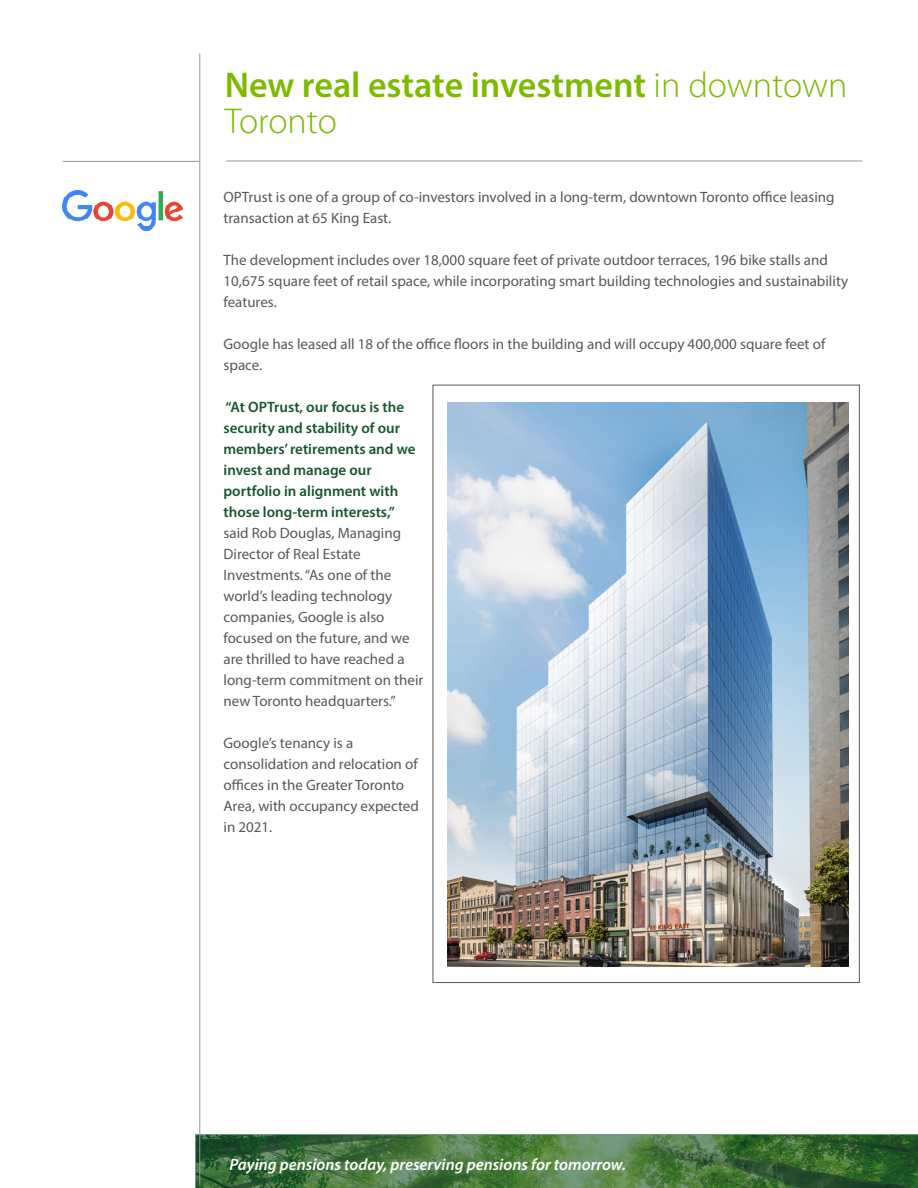
<style>
.page{position:relative;width:918px;height:1188px;background:#fff}
.page>*{position:absolute;margin:0;border:0;box-sizing:border-box;transform-origin:0 0}
.t1{font:600 36px/36px "Myriad Pro";color:#7dba00}
.t2{font:italic 600 16.5px "Myriad Pro";color:#fff}
.t3{font:15px/21px "Myriad Pro";color:#57585a}
.s1{font-weight:300}
.s2{font-weight:600;color:#175632}
</style>
<div class="page">
<svg style="left:195px;top:1134px;width:723px;height:54px;background:#44723f"></svg>
<hr style="left:226px;top:161px;width:636px;height:1px;background:#939598">
<hr style="left:63px;top:161px;width:136px;height:1px;background:#939598">
<hr style="left:200px;top:54px;width:1px;height:1131px;background:#939598">
<img style="left:63px;top:191px;width:120px;height:39px">
<img style="left:447px;top:403px;width:401px;height:564px">
<p class="t1" style="left:225px;top:66px;width:624px">New real estate investment <span class="s1">in downtown<br>Toronto</span></p>
<p class="t3" style="left:224px;top:186px;width:613px">OPTrust is one of a group of co-investors involved in a long-term, downtown Toronto office leasing transaction at 65 King East.</p>
<p class="t3" style="left:224px;top:249px;width:626px">The development includes over 18,000 square feet of private outdoor terraces, 196 bike stalls and<br>10,675 square feet of retail space, while incorporating smart building technologies and sustainability features.</p>
<p class="t3" style="left:224px;top:333px;width:603px">Google has leased all 18 of the office floors in the building and will occupy 400,000 square feet of space.</p>
<p class="t3" style="left:224px;top:396px;width:201px"><span class="s2">“At OPTrust, our focus is the security and stability of our members’ retirements and we invest and manage our portfolio in alignment with those long-term interests,” </span>said Rob Douglas, Managing<br>Director of Real Estate<br>Investments. “As one of the world’s leading technology companies, Google is also focused on the future, and we are thrilled to have reached a long-term commitment on their new Toronto headquarters.”</p>
<p class="t3" style="left:224px;top:732px;width:197px">Google’s tenancy is a consolidation and relocation of offices in the Greater Toronto<br>Area, with occupancy expected in 2021.</p>
<p class="t2" style="left:229px;top:1154px;width:398px">Paying pensions today, preserving pensions for tomorrow.</p>
</div>
